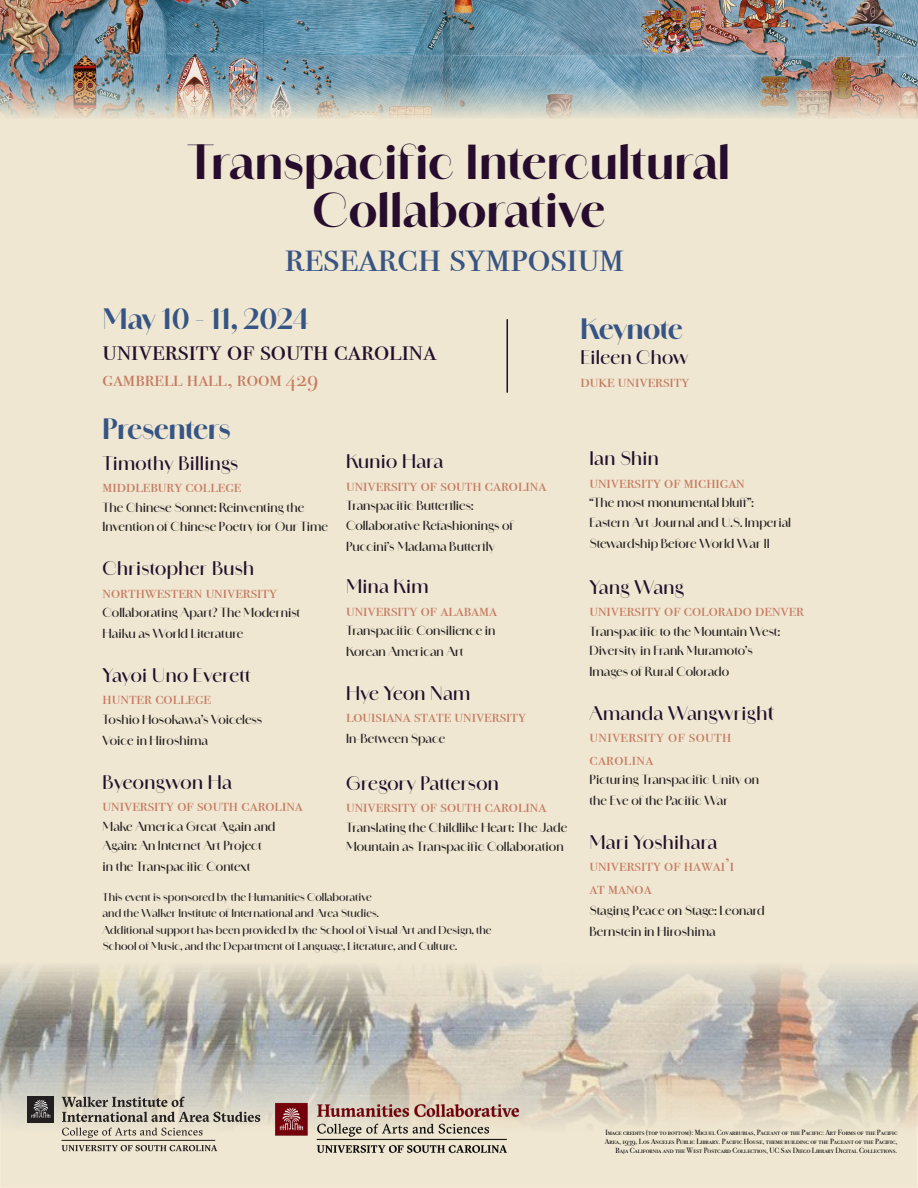
<style>
.page{position:relative;width:918px;height:1188px;background:#fff}
.page>*{position:absolute;margin:0;border:0;box-sizing:border-box;transform-origin:0 0}
.t1{font:700 45px "Amandine";letter-spacing:.01em;color:#260d2e}
.t2{font:45px "Bodoni Svty Two SCITCTT";color:#375483}
.t3{font:30px "Bodoni Svty Two SCITCTT";color:#240e2d}
.t4{font:700 27px "Amandine";letter-spacing:-.01em;color:#365484}
.t5{font:22.5px "Bodoni Svty Two SCITCTT";color:#c67a60}
.t6{font:18px "Bodoni Svty Two SCITCTT";color:#c67a60}
.t7{font:500 18px "Amandine";letter-spacing:.02em;color:#220e2b}
.t8{font:18px "Bodoni Svty Two SCITCTT";color:#c47a5f}
.t9{font:18px "Bodoni Svty Two SCITCTT";letter-spacing:.02em;color:#c67a60}
.t10{font:500 12px/19.5px "Amandine";color:#231f20}
.t11{font:500 10.5px/16.5px "Amandine";color:#231f20}
.t12{font:7.5px/9px "Bodoni Svty Two SCITCTT";color:#000;text-align:right}
.s1{font-size:21px}
</style>
<div class="page">
<div style="left:0;top:119px;width:918px;height:843px;background:#efe7d2"></div>
<img style="left:0;top:0;width:918px;height:119px">
<img style="left:0;top:962px;width:918px;height:51px">
<hr style="left:507px;top:319px;width:1px;height:74px;background:#260d2e">
<svg style="left:0;top:1013px;width:918px;height:175px;background:#cfc9bb"></svg>
<div style="left:28px;top:1096px;width:26px;height:26px;background:#231f20"></div>
<svg style="left:31px;top:1100px;width:19px;height:18px"></svg>
<svg style="left:62px;top:1097px;width:198px;height:25px;background:#afaa9e"></svg>
<svg style="left:62px;top:1128px;width:141px;height:10px"></svg>
<svg style="left:62px;top:1145px;width:155px;height:6px"></svg>
<hr style="left:62px;top:1140px;width:153px;height:1px;background:#231f20">
<img style="left:272px;top:1086px;width:254px;height:85px">
<p class="t1" style="left:188px;top:130px;width:544px">Transpacific Intercultural</p>
<p class="t1" style="left:312px;top:178px;width:294px">Collaborative</p>
<p class="t2" style="left:285px;top:229px;width:341px">research symposium</p>
<p class="t4" style="left:103px;top:299px;width:208px">May 10 - 11, 2024</p>
<p class="t3" style="left:103px;top:332px;width:335px">university of south carolina</p>
<p class="t5" style="left:103px;top:365px;width:217px">gambrell hall, room 429</p>
<p class="t4" style="left:580px;top:309px;width:104px">Keynote</p>
<p class="t7" style="left:580px;top:345px;width:109px">Eileen Chow</p>
<p class="t8" style="left:580px;top:370px;width:111px">duke university</p>
<p class="t4" style="left:103px;top:409px;width:130px">Presenters</p>
<p class="t7" style="left:103px;top:450px;width:137px">Timothy Billings</p>
<p class="t8" style="left:103px;top:475px;width:140px">middlebury college</p>
<p class="t10" style="left:103px;top:497px;width:227px">The Chinese Sonnet: Reinventing the<br>Invention of Chinese Poetry for Our Time</p>
<p class="t7" style="left:103px;top:556px;width:153px">Christopher Bush</p>
<p class="t6" style="left:103px;top:581px;width:176px">northwestern university</p>
<p class="t10" style="left:103px;top:602px;width:199px;line-height:21px">Collaborating Apart? The Modernist<br>Haiku as World Literature</p>
<p class="t7" style="left:103px;top:662px;width:150px">Yayoi Uno Everett</p>
<p class="t6" style="left:103px;top:687px;width:110px">hunter college</p>
<p class="t10" style="left:103px;top:709px;width:161px;line-height:21px">Toshio Hosokawa’s Voiceless<br>Voice in Hiroshima</p>
<p class="t7" style="left:103px;top:769px;width:131px">Byeongwon Ha</p>
<p class="t6" style="left:103px;top:795px;width:202px">university of south carolina</p>
<p class="t10" style="left:103px;top:816px;width:174px">Make America Great Again and<br>Again: An Internet Art Project</p>
<p class="t10" style="left:103px;top:857px;width:150px">in the Transpacific Context</p>
<p class="t7" style="left:346px;top:448px;width:99px">Kunio Hara</p>
<p class="t6" style="left:346px;top:474px;width:202px">university of south carolina</p>
<p class="t10" style="left:346px;top:496px;width:169px">Transpacific Butterflies:<br>Collaborative Refashionings of</p>
<p class="t10" style="left:346px;top:536px;width:150px">Puccini’s Madama Butterfly</p>
<p class="t7" style="left:346px;top:574px;width:84px">Mina Kim</p>
<p class="t6" style="left:346px;top:599px;width:152px">university of alabama</p>
<p class="t10" style="left:346px;top:620px;width:151px;line-height:21px">Transpacific Consilience in<br>Korean American Art</p>
<p class="t7" style="left:346px;top:680px;width:126px">Hye Yeon Nam</p>
<p class="t6" style="left:346px;top:705px;width:182px">louisiana state university</p>
<p class="t10" style="left:346px;top:729px;width:101px">In-Between Space</p>
<p class="t7" style="left:346px;top:770px;width:154px">Gregory Patterson</p>
<p class="t6" style="left:346px;top:795px;width:202px">university of south carolina</p>
<p class="t10" style="left:346px;top:817px;width:223px">Translating the Childlike Heart: The Jade<br>Mountain as Transpacific Collaboration</p>
<p class="t11" style="left:103px;top:889px;width:271px">This event is sponsored by the Humanities Collaborative</p>
<p class="t11" style="left:103px;top:905px;width:278px">and the Walker Institute of International and Area Studies.</p>
<p class="t11" style="left:103px;top:922px;width:391px">Additional support has been provided by the School of Visual Art and Design, the<br>School of Music, and the Department of Language, Literature, and Culture.</p>
<p class="t7" style="left:589px;top:445px;width:71px">Ian Shin</p>
<p class="t6" style="left:589px;top:471px;width:157px">university of michigan</p>
<p class="t10" style="left:589px;top:493px;width:203px">“The most monumental bluff”:<br>Eastern Art Journal and U.S. Imperial</p>
<p class="t10" style="left:589px;top:533px;width:182px">Stewardship Before World War II</p>
<p class="t7" style="left:589px;top:574px;width:96px">Yang Wang</p>
<p class="t6" style="left:589px;top:600px;width:216px">university of colorado denver</p>
<p class="t10" style="left:589px;top:621px;width:192px">Transpacific to the Mountain West:<br>Diversity in Frank Muramoto’s</p>
<p class="t10" style="left:589px;top:662px;width:141px">Images of Rural Colorado</p>
<p class="t7" style="left:589px;top:700px;width:187px">Amanda Wangwrigh<span class="s1">t</span></p>
<p class="t9" style="left:589px;top:726px;width:144px">university of south</p>
<p class="t9" style="left:589px;top:748px;width:65px">carolina</p>
<p class="t10" style="left:589px;top:769px;width:171px;line-height:21px">Picturing Transpacific Unity on the Eve of the Pacific War</p>
<p class="t7" style="left:589px;top:829px;width:129px">Mari Yoshihara</p>
<p class="t6" style="left:589px;top:855px;width:146px">university of hawai’i</p>
<p class="t6" style="left:589px;top:877px;width:64px">at manoa</p>
<p class="t10" style="left:589px;top:900px;width:177px;line-height:21px">Staging Peace on Stage: Leonard<br>Bernstein in Hiroshima</p>
<p class="t12" style="left:605px;top:1128px;width:294px">Image credits (top to bottom): Miguel Covarrubias, Pageant of the Pacific: Art Forms of the Pacific<br>Area, 1939, Los Angeles Public Library. Pacific House, theme building of the Pageant of the Pacific,<br>Baja California and the West Postcard Collection, UC San Diego Library Digital Collections.</p>
</div>
